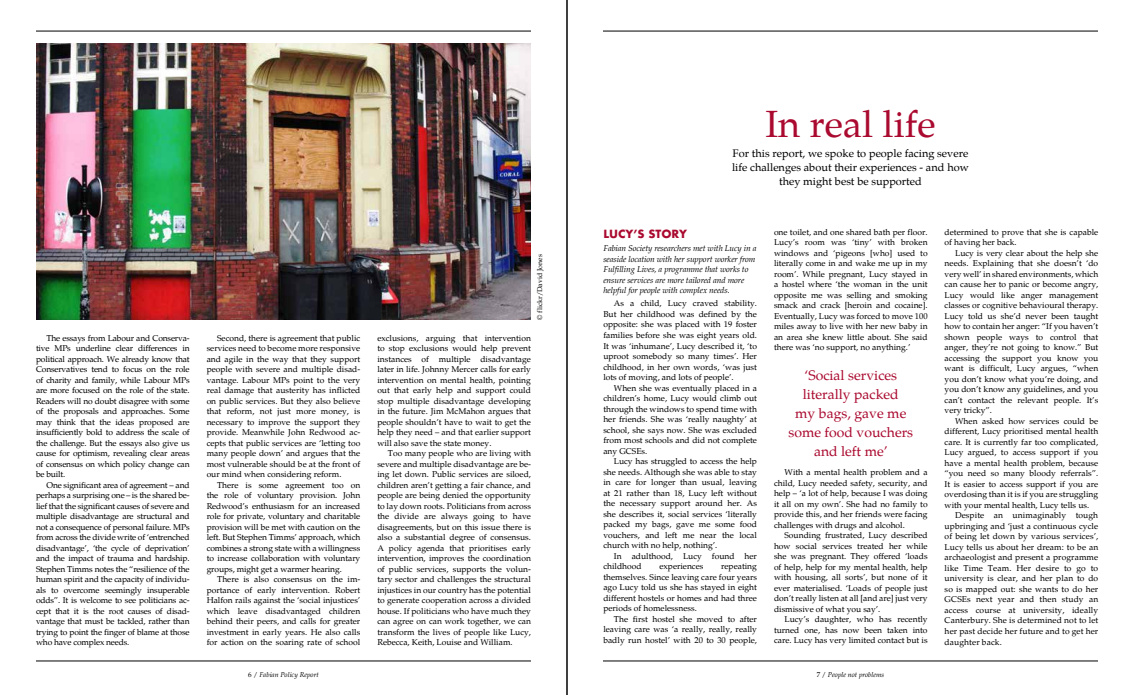
<style>
.page{position:relative;width:1134px;height:695px;background:#fff}
.page>*{position:absolute;margin:0;border:0;box-sizing:border-box;transform-origin:0 0}
.t1{font:38px "Palatino";color:#aa0a2f}
.t2{font:14px/19px "Palatino";color:#aa0a2f;text-align:center}
.t3{font:11px/14px "Palatino";color:#000;text-align:center}
.t4{font:700 11px "Futura";color:#aa0a2f}
.t5{font:8.5px/10.5px "Palatino";color:#000;text-align:justify}
.t6{font:italic 8.5px/10.5px "Palatino";letter-spacing:-.01em;color:#000}
.t7{font:italic 7px "Palatino";color:#000}
.t8{font:7px "Palatino";color:#000}
.s1{font-style:normal}
</style>
<div class="page">
<hr style="left:36px;top:31px;width:495px;height:1px;background:#000">
<hr style="left:36px;top:660px;width:495px;height:1px;background:#000">
<hr style="left:603px;top:31px;width:495px;height:1px;background:#000">
<hr style="left:603px;top:660px;width:495px;height:1px;background:#000">
<img style="left:36px;top:43px;width:495px;height:276px">
<hr style="left:566px;top:0;width:1px;height:694px;background:#000">
<p class="t5" style="left:36px;top:332px;width:155px;text-indent:10px">The essays from Labour and Conserva&shy;tive MPs underline clear differences in political approach. We already know that Conservatives tend to focus on the role of charity and family, while Labour MPs are more focused on the role of the state.<br>Readers will no doubt disagree with some of the proposals and approaches. Some may think that the ideas proposed are insufficiently bold to address the scale of the challenge. But the essays also give us cause for optimism, revealing clear areas of consensus on which policy change can be built.</p>
<p class="t5" style="left:36px;top:479px;width:155px;text-indent:10px">One significant area of agreement – and perhaps a surprising one – is the shared be&shy;lief that the significant causes of severe and multiple disadvantage are structural and not a consequence of personal failure. MPs from across the divide write of ‘entrenched disadvantage’, ‘the cycle of deprivation’ and the impact of trauma and hardship.<br>Stephen Timms notes the “resilience of the human spirit and the capacity of individu&shy;als to overcome seemingly insuperable odds”. It is welcome to see politicians ac&shy;cept that it is the root causes of disad&shy;vantage that must be tackled, rather than trying to point the finger of blame at those who have complex needs.</p>
<p class="t5" style="left:207px;top:332px;width:155px;text-indent:10px">Second, there is agreement that public services need to become more responsive and agile in the way that they support people with severe and multiple disad&shy;vantage. Labour MPs point to the very real damage that austerity has inflicted on public services. But they also believe that reform, not just more money, is necessary to improve the support they provide. Meanwhile John Redwood ac&shy;cepts that public services are ‘letting too many people down’ and argues that the most vulnerable should be at the front of our mind when considering reform.</p>
<p class="t5" style="left:207px;top:479px;width:155px;text-indent:10px">There is some agreement too on the role of voluntary provision. John Redwood’s enthusiasm for an increased role for private, voluntary and charitable provision will be met with caution on the left. But Stephen Timms’ approach, which combines a strong state with a willingness to increase collaboration with voluntary groups, might get a warmer hearing.</p>
<p class="t5" style="left:207px;top:573px;width:155px;text-indent:10px">There is also consensus on the im&shy;portance of early intervention. Robert Halfon rails against the ‘social injustices’ which leave disadvantaged children behind their peers, and calls for greater investment in early years. He also calls for action on the soaring rate of school</p>
<p class="t8" style="left:534px;top:319px;width:67px;rotate:-90deg">© flickr/David Jones</p>
<p class="t5" style="left:377px;top:331px;width:155px">exclusions, arguing that intervention to stop exclusions would help prevent instances of multiple disadvantage later in life. Johnny Mercer calls for early intervention on mental health, pointing out that early help and support could stop multiple disadvantage developing in the future. Jim McMahon argues that people shouldn’t have to wait to get the help they need – and that earlier support will also save the state money.</p>
<p class="t5" style="left:377px;top:447px;width:155px;text-indent:10px">Too many people who are living with severe and multiple disadvantage are be&shy;ing let down. Public services are siloed, children aren’t getting a fair chance, and people are being denied the opportunity to lay down roots. Politicians from across the divide are always going to have disagreements, but on this issue there is also a substantial degree of consensus.<br>A policy agenda that prioritises early intervention, improves the coordination of public services, supports the volun&shy;tary sector and challenges the structural injustices in our country has the potential to generate cooperation across a divided house. If politicians who have much they can agree on can work together, we can transform the lives of people like Lucy, Rebecca, Keith, Louise and William.</p>
<h1 class="t1" style="left:765px;top:94px;width:172px">In real life</h1>
<p class="t3" style="left:732px;top:145px;width:238px">For this report, we spoke to people facing severe life challenges about their experiences - and how they might best be supported</p>
<p class="t4" style="left:603px;top:226px;width:85px">LUCY’S STORY</p>
<p class="t6" style="left:603px;top:243px;width:155px">Fabian Society researchers met with Lucy in a seaside location with her support worker from Fulfilling Lives, a programme that works to ensure services are more tailored and more helpful for people with complex needs.</p>
<p class="t5" style="left:603px;top:297px;width:155px;text-indent:10px">As a child, Lucy craved stability.<br>But her childhood was defined by the opposite: she was placed with 19 foster families before she was eight years old.<br>It was ‘inhumane’, Lucy described it, ‘to uproot somebody so many times’. Her childhood, in her own words, ‘was just lots of moving, and lots of people’.</p>
<p class="t5" style="left:603px;top:381px;width:155px;text-indent:10px">When she was eventually placed in a children’s home, Lucy would climb out through the windows to spend time with her friends. She was ‘really naughty’ at school, she says now. She was excluded from most schools and did not complete any GCSEs.</p>
<p class="t5" style="left:603px;top:455px;width:155px;text-indent:10px">Lucy has struggled to access the help she needs. Although she was able to stay in care for longer than usual, leaving at 21 rather than 18, Lucy left without the necessary support around her. As she describes it, social services ‘literally packed my bags, gave me some food vouchers, and left me near the local church with no help, nothing’.</p>
<p class="t5" style="left:603px;top:549px;width:155px;text-indent:10px">In adulthood, Lucy found her childhood</p>
<p class="t5" style="left:603px;top:560px;width:155px;text-indent:118px">repeating themselves. Since leaving care four years ago Lucy told us she has stayed in eight different hostels or homes and had three periods of homelessness.</p>
<p class="t5" style="left:603px;top:612px;width:155px;text-indent:10px">The first hostel she moved to after leaving care was ‘a really, really, really badly run hostel’ with 20 to 30 people,</p>
<p class="t5" style="left:659px;top:560px;width:45px">experiences</p>
<p class="t5" style="left:774px;top:226px;width:155px">one toilet, and one shared bath per floor.<br>Lucy’s room was ‘tiny’ with broken windows and ‘pigeons [who] used to literally come in and wake me up in my room’. While pregnant, Lucy stayed in a hostel where ‘the woman in the unit opposite me was selling and smoking smack and crack [heroin and cocaine].<br>Eventually, Lucy was forced to move 100 miles away to live with her new baby in an area she knew little about. She said there was ‘no support, no anything.’</p>
<h2 class="t2" style="left:788px;top:364px;width:126px">‘Social services literally packed<br>my bags, gave me some food vouchers and left me’</h2>
<p class="t5" style="left:774px;top:466px;width:155px;text-indent:10px">With a mental health problem and a child, Lucy needed safety, security, and help – ‘a lot of help, because I was doing it all on my own’. She had no family to provide this, and her friends were facing challenges with drugs and alcohol.</p>
<p class="t5" style="left:774px;top:529px;width:155px;text-indent:10px">Sounding frustrated, Lucy described how social services treated her while she was pregnant. They offered ‘loads of help, help for my mental health, help with housing, all sorts’, but none of it ever materialised. ‘Loads of people just don’t really listen at all [and are] just very dismissive of what you say’.</p>
<p class="t5" style="left:774px;top:613px;width:155px;text-indent:10px">Lucy’s daughter, who has recently turned one, has now been taken into care. Lucy has very limited contact but is</p>
<p class="t5" style="left:945px;top:226px;width:155px">determined to prove that she is capable of having her back.</p>
<p class="t5" style="left:945px;top:247px;width:155px;text-indent:10px">Lucy is very clear about the help she needs. Explaining that she doesn’t ‘do very well’ in shared environments, which can cause her to panic or become angry, Lucy would like anger management classes or cognitive behavioural therapy.<br>Lucy told us she’d never been taught how to contain her anger: “If you haven’t shown people ways to control that anger, they’re not going to know.” But accessing the support you know you want is difficult, Lucy argues, “when you don’t know what you’re doing, and you don’t know any guidelines, and you can’t contact the relevant people. It’s very tricky”.</p>
<p class="t5" style="left:945px;top:415px;width:155px;text-indent:10px">When asked how services could be different, Lucy prioritised mental health care. It is currently far too complicated, Lucy argued, to access support if you have a mental health problem, because “you need so many bloody referrals”.<br>It is easier to access support if you are overdosing than it is if you are struggling with your mental health, Lucy tells us.</p>
<p class="t5" style="left:945px;top:509px;width:155px;text-indent:10px">Despite an unimaginably tough upbringing and ‘just a continuous cycle of being let down by various services’, Lucy tells us about her dream: to be an archaeologist and present a programme like Time Team. Her desire to go to university is clear, and her plan to do so is mapped out: she wants to do her GCSEs next year and then study an access course at university, ideally Canterbury. She is determined not to let her past decide her future and to get her daughter back.</p>
<p class="t7" style="left:248px;top:668px;width:72px"><span class="s1">6 /</span> Fabian Policy Report</p>
<p class="t7" style="left:817px;top:668px;width:69px"><span class="s1">7 /</span> People not problems</p>
</div>
